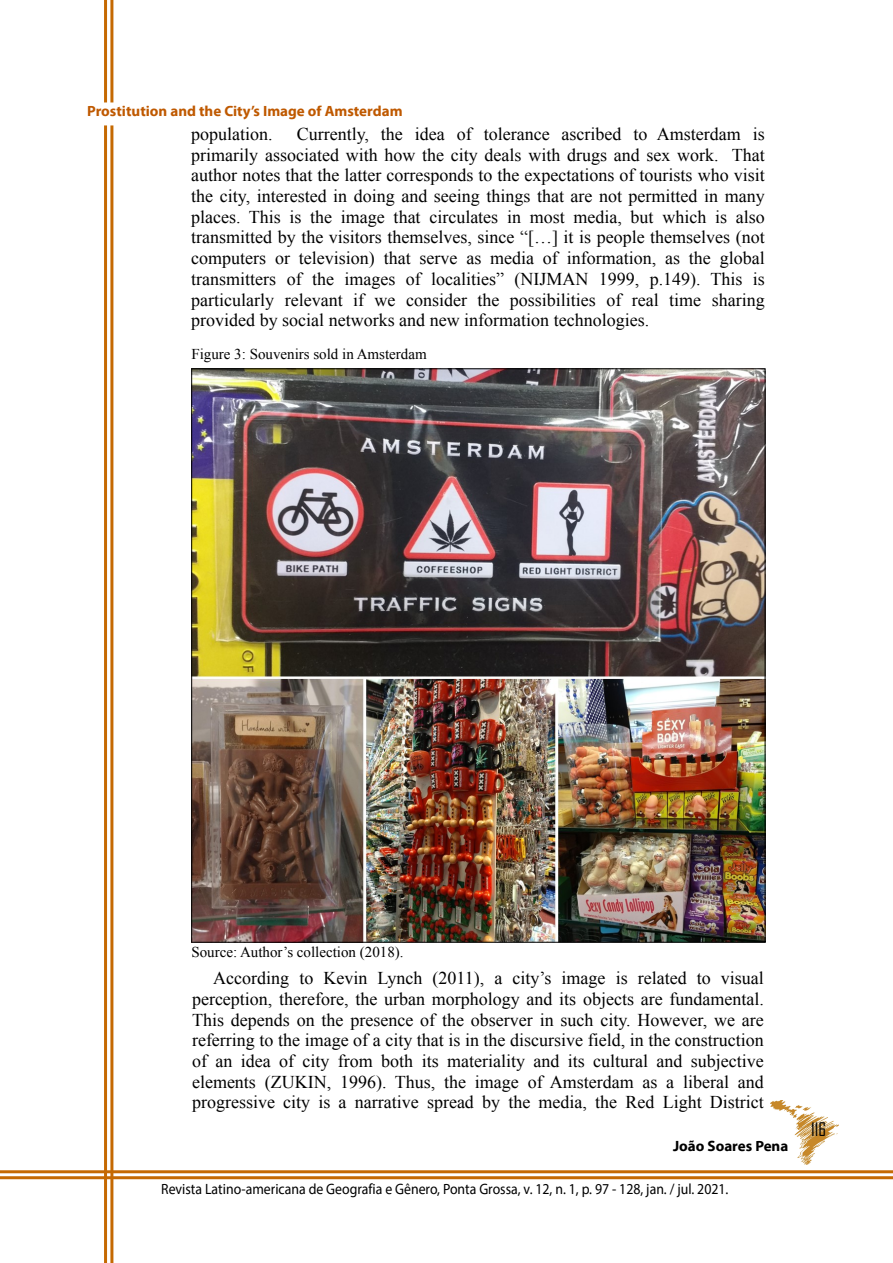
<style>
.page{position:relative;width:893px;height:1263px;background:#fff}
.page>*{position:absolute;margin:0;border:0;box-sizing:border-box;transform-origin:0 0}
.t1{font:18px/20.7px "Times New Roman";color:#000;text-align:justify}
.t2{font:18px "Agency FB";color:#000}
.t3{font:15px "Myriad Pro";color:#000;scale:.92 1}
.t4{font:15px "Times New Roman";color:#000}
.t5{font:700 15px "Myriad Pro";color:#bf5900}
.t6{font:700 15px "Myriad Pro";color:#000}
</style>
<div class="page">
<hr style="left:110px;top:0;width:3px;height:1263px;background:#c56902">
<hr style="left:104px;top:0;width:3px;height:1263px;background:#c56902">
<hr style="left:0;top:1176px;width:893px;height:3px;background:#c56902">
<hr style="left:0;top:1170px;width:893px;height:3px;background:#c56902">
<div style="left:86px;top:104px;width:518px;height:20px;background:#fff"></div>
<img style="left:770px;top:1100px;width:69px;height:64px">
<img style="left:193px;top:370px;width:570px;height:570px">
<p class="t5" style="left:87px;top:105px;width:317px">Prostitution and the City’s Image of Amsterdam</p>
<p class="t1" style="left:191px;top:123px;width:83px">population.</p>
<p class="t1" style="left:191px;top:123px;width:575px;text-indent:105px">Currently, the idea of tolerance ascribed to Amsterdam is primarily associated with how the city deals with drugs and sex work. That author notes that the latter corresponds to the expectations of tourists who visit the city, interested in doing and seeing things that are not permitted in many places. This is the image that circulates in most media, but which is also transmitted by the visitors themselves, since “[…] it is people themselves (not computers or television) that serve as media of information, as the global transmitters of the images of localities” (NIJMAN 1999, p.149). This is particularly relevant if we consider the possibilities of real time sharing provided by social networks and new information technologies.</p>
<p class="t4" style="left:191px;top:346px;width:237px">Figure 3: Souvenirs sold in Amsterdam</p>
<p class="t4" style="left:191px;top:944px;width:214px">Source: Author’s collection (2018).</p>
<p class="t1" style="left:192px;top:968px;width:573px;text-indent:21px">According to Kevin Lynch (2011), a city’s image is related to visual perception, therefore, the urban morphology and its objects are fundamental.<br>This depends on the presence of the observer in such city. However, we are referring to the image of a city that is in the discursive field, in the construction of an idea of city from both its materiality and its cultural and subjective elements (ZUKIN, 1996). Thus, the image of Amsterdam as a liberal and progressive city is a narrative spread by the media, the Red Light District</p>
<p class="t6" style="left:673px;top:1140px;width:117px">João Soares Pena</p>
<p class="t3" style="left:161px;top:1183px;width:618px">Revista Latino-americana de Geografia e Gênero, Ponta Grossa, v. 12, n. 1, p. 97 - 128, jan. / jul. 2021.</p>
<p class="t2" style="left:811px;top:1118px;width:16px">116</p>
</div>
